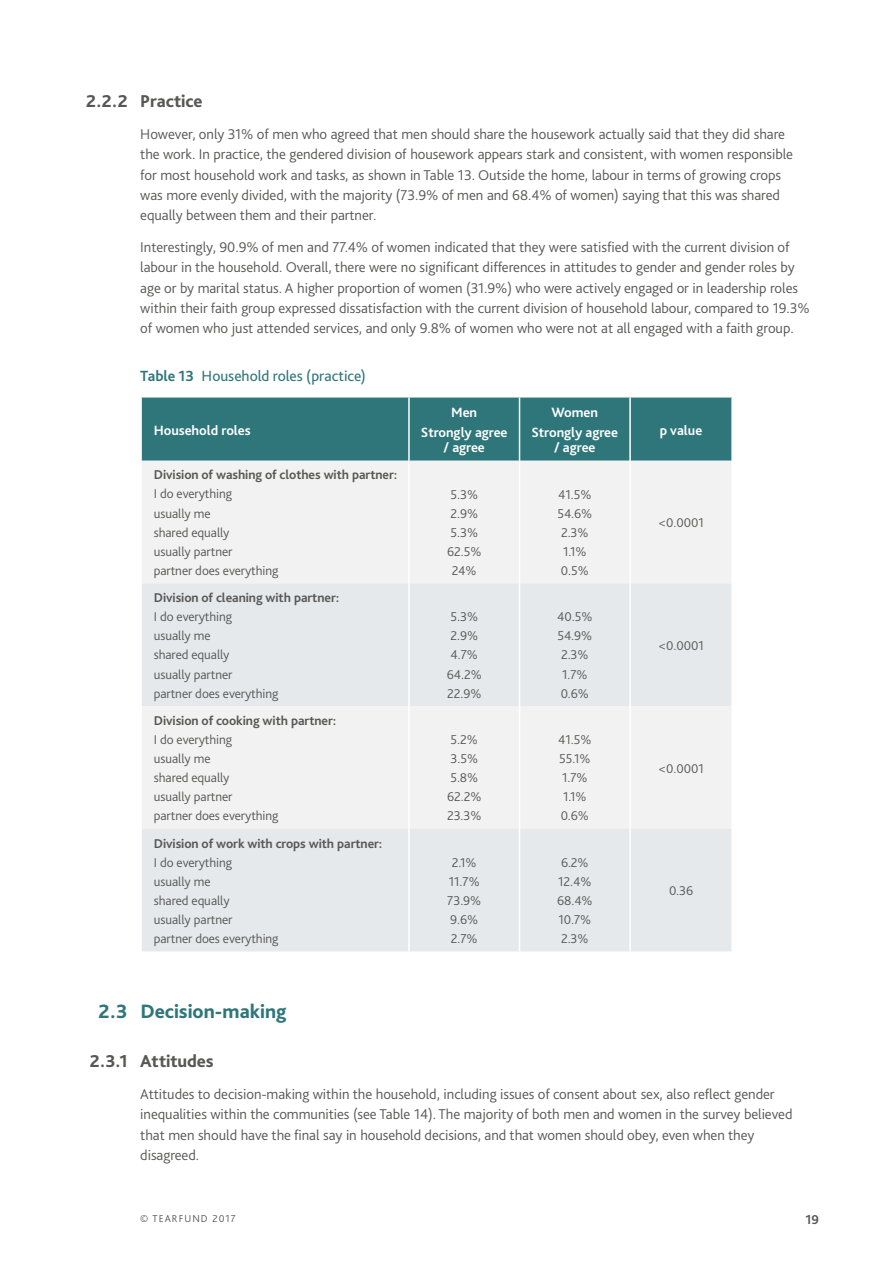
<style>
.page{position:relative;width:893px;height:1263px;background:#fff}
.page>*{position:absolute;margin:0;border:0;box-sizing:border-box;transform-origin:0 0}
.t1{font:800 20.25px "Bliss Pro";color:#2e767a}
.t2{font:800 18px "Bliss Pro";letter-spacing:-.005em;color:#575756}
.t3{font:15.45px "Bliss Pro";color:#2e767a}
.t4{font:300 14.85px/20.2px "Bliss Pro";letter-spacing:-.005em;color:#575756}
.t5{font:700 14.1px/19.8px "Bliss Pro";letter-spacing:-.005em;color:#fff;text-align:center}
.t6{font:700 13.5px "Bliss Pro";color:#575756}
.t7{font:300 13.35px/19px "Bliss Pro";letter-spacing:-.005em;color:#575756}
.t8{font:700 13.35px "Bliss Pro";letter-spacing:-.005em;color:#575756}
.t9{font:300 10.5px "Bliss Pro";letter-spacing:.1em;color:#575756}
.s1{font-weight:700}
</style>
<div class="page">
<div style="left:142px;top:398px;width:589px;height:63px;background:#2e767a"></div>
<div style="left:142px;top:461px;width:589px;height:122px;background:#f2f2f2"></div>
<svg style="left:142px;top:583px;width:589px;height:368px;fill:#e5e9ec"></svg>
<hr style="left:408px;top:398px;width:2px;height:63px;background:#fff">
<hr style="left:519px;top:398px;width:1px;height:63px;background:#fff">
<hr style="left:629px;top:398px;width:2px;height:63px;background:#fff">
<hr style="left:408px;top:461px;width:2px;height:122px;background:#fff">
<hr style="left:519px;top:461px;width:1px;height:122px;background:#fff">
<hr style="left:629px;top:461px;width:2px;height:122px;background:#fff">
<hr style="left:408px;top:583px;width:2px;height:123px;background:#fff">
<hr style="left:519px;top:583px;width:1px;height:123px;background:#fff">
<hr style="left:629px;top:583px;width:2px;height:123px;background:#fff">
<hr style="left:408px;top:706px;width:2px;height:123px;background:#fff">
<hr style="left:519px;top:706px;width:1px;height:123px;background:#fff">
<hr style="left:629px;top:706px;width:2px;height:123px;background:#fff">
<hr style="left:408px;top:829px;width:2px;height:122px;background:#fff">
<hr style="left:519px;top:829px;width:1px;height:122px;background:#fff">
<hr style="left:629px;top:829px;width:2px;height:122px;background:#fff">
<p class="t2" style="left:86px;top:90px;width:118px">2.2.2 Practice</p>
<p class="t4" style="left:140px;top:124px;width:654px">However, only 31% of men who agreed that men should share the housework actually said that they did share the work. In practice, the gendered division of housework appears stark and consistent, with women responsible for most household work and tasks, as shown in Table 13. Outside the home, labour in terms of growing crops was more evenly divided, with the majority (73.9% of men and 68.4% of women) saying that this was shared equally between them and their partner.</p>
<p class="t4" style="left:140px;top:237px;width:671px">Interestingly, 90.9% of men and 77.4% of women indicated that they were satisfied with the current division of labour in the household. Overall, there were no significant differences in attitudes to gender and gender roles by age or by marital status. A higher proportion of women (31.9%) who were actively engaged or in leadership roles within their faith group expressed dissatisfaction with the current division of household labour, compared to 19.3% of women who just attended services, and only 9.8% of women who were not at all engaged with a faith group.</p>
<p class="t3" style="left:140px;top:366px;width:227px"><span class="s1">Table 13</span> Household roles (practice)</p>
<p class="t5" style="left:154px;top:420px;width:98px">Household roles</p>
<p class="t5" style="left:421px;top:402px;width:88px">Men<br>Strongly agree</p>
<p class="t5" style="left:444px;top:437px;width:43px">/ agree</p>
<p class="t5" style="left:531px;top:402px;width:88px">Women<br>Strongly agree</p>
<p class="t5" style="left:554px;top:437px;width:43px">/ agree</p>
<p class="t5" style="left:660px;top:420px;width:44px">p value</p>
<p class="t8" style="left:154px;top:467px;width:245px">Division of washing of clothes with partner:</p>
<p class="t7" style="left:154px;top:484px;width:126px">I do everything<br>usually me<br>shared equally<br>usually partner<br>partner does everything</p>
<p class="t7" style="left:447px;top:484px;width:36px;text-align:center">5.3%<br>2.9%<br>5.3%<br>62.5%<br>24%</p>
<p class="t7" style="left:557px;top:484px;width:36px;text-align:center">41.5%<br>54.6%<br>2.3%<br>1.1%<br>0.5%</p>
<p class="t8" style="left:154px;top:589px;width:187px">Division of cleaning with partner:</p>
<p class="t7" style="left:154px;top:607px;width:126px">I do everything<br>usually me<br>shared equally<br>usually partner<br>partner does everything</p>
<p class="t7" style="left:447px;top:607px;width:36px">5.3%<br>2.9%<br>4.7%<br>64.2%<br>22.9%</p>
<p class="t7" style="left:557px;top:607px;width:37px;text-align:center">40.5%<br>54.9%<br>2.3%<br>1.7%<br>0.6%</p>
<p class="t8" style="left:154px;top:712px;width:184px">Division of cooking with partner:</p>
<p class="t7" style="left:154px;top:730px;width:126px">I do everything<br>usually me<br>shared equally<br>usually partner<br>partner does everything</p>
<p class="t7" style="left:447px;top:730px;width:36px">5.2%<br>3.5%<br>5.8%<br>62.2%<br>23.3%</p>
<p class="t7" style="left:558px;top:730px;width:35px">41.5%<br>55.1%<br>1.7%<br>1.1%<br>0.6%</p>
<p class="t8" style="left:154px;top:835px;width:230px">Division of work with crops with partner:</p>
<p class="t7" style="left:154px;top:852px;width:126px">I do everything<br>usually me<br>shared equally<br>usually partner<br>partner does everything</p>
<p class="t7" style="left:447px;top:852px;width:36px;text-align:center">2.1%<br>11.7%<br>73.9%<br>9.6%<br>2.7%</p>
<p class="t7" style="left:557px;top:852px;width:37px">6.2%<br>12.4%<br>68.4%<br>10.7%<br>2.3%</p>
<p class="t7" style="left:658px;top:513px;width:47px">&lt;0.0001</p>
<p class="t7" style="left:658px;top:636px;width:47px">&lt;0.0001</p>
<p class="t7" style="left:658px;top:758px;width:47px">&lt;0.0001</p>
<p class="t7" style="left:669px;top:881px;width:26px">0.36</p>
<h1 class="t1" style="left:99px;top:998px;width:189px">2.3 Decision-making</h1>
<p class="t2" style="left:90px;top:1050px;width:125px">2.3.1 Attitudes</p>
<p class="t4" style="left:140px;top:1084px;width:654px">Attitudes to decision-making within the household, including issues of consent about sex, also reflect gender inequalities within the communities (see Table 14). The majority of both men and women in the survey believed that men should have the final say in household decisions, and that women should obey, even when they disagreed.</p>
<p class="t9" style="left:140px;top:1212px;width:97px">© TEARFUND 2017</p>
<p class="t6" style="left:806px;top:1211px;width:15px">19</p>
</div>
